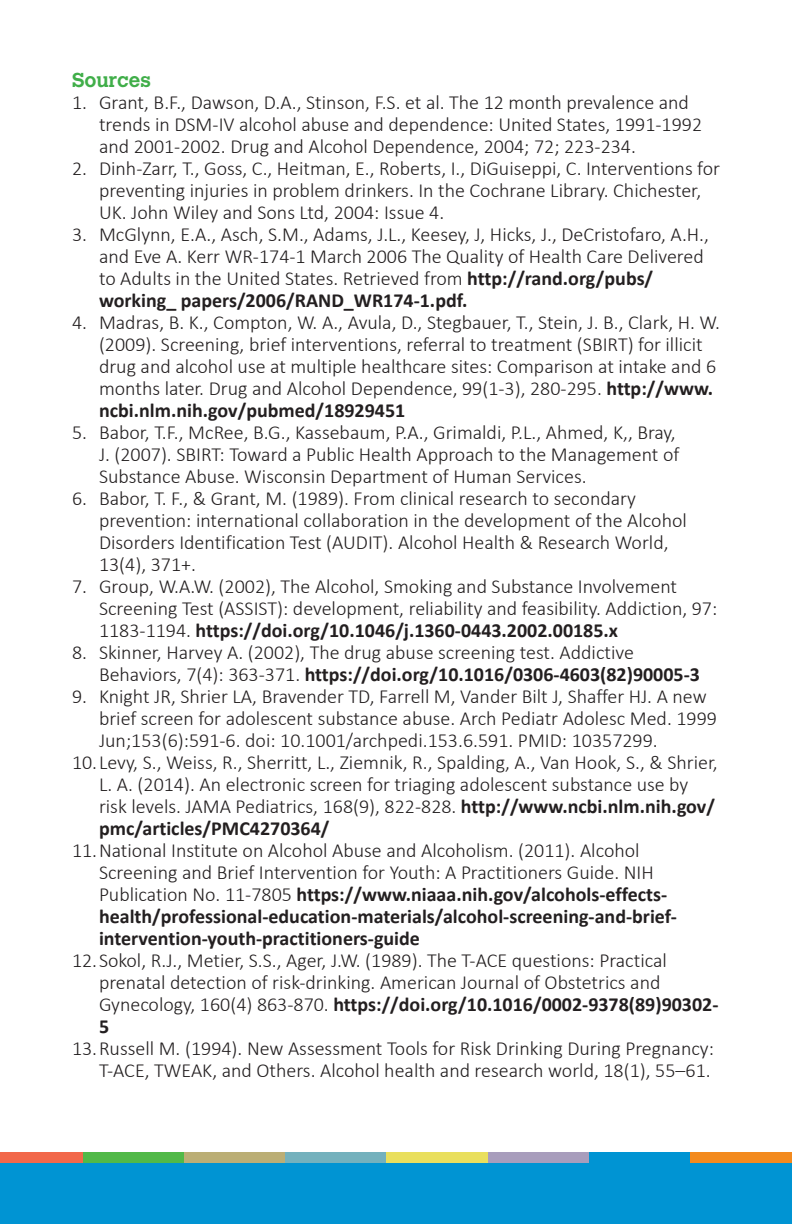
<style>
.page{position:relative;width:792px;height:1224px;background:#fff}
.page>*{position:absolute;margin:0;border:0;box-sizing:border-box;transform-origin:0 0}
.t1{font:300 20px/22px "Calibri";color:#231f20}
.t2{font:700 20px/22px "Calibri";color:#231f20}
.sub__sub_head{font:700 20px "Calvert MT Std";color:#40ae49}
.s1{font-weight:700}
.s2{font-weight:300}
</style>
<div class="page">
<div style="left:0;top:1152px;width:792px;height:72px;background:#0094d3"></div>
<div style="left:0;top:1152px;width:83px;height:11px;background:#f2684a"></div>
<div style="left:83px;top:1152px;width:101px;height:11px;background:#51b948"></div>
<div style="left:184px;top:1152px;width:102px;height:11px;background:#bbae75"></div>
<div style="left:286px;top:1152px;width:101px;height:11px;background:#74b1bd"></div>
<div style="left:387px;top:1152px;width:101px;height:11px;background:#e9df5d"></div>
<div style="left:488px;top:1152px;width:101px;height:11px;background:#a89dbc"></div>
<div style="left:690px;top:1152px;width:102px;height:11px;background:#f38a1e"></div>
<p class="sub__sub_head" style="left:72px;top:67px;width:80px">Sources</p>
<p class="t1" style="left:99px;top:91px;width:605px;text-indent:-27px">1. Grant, B.F., Dawson, D.A., Stinson, F.S. et al. The 12 month prevalence and trends in DSM-IV alcohol abuse and dependence: United States, 1991-1992 and 2001-2002. Drug and Alcohol Dependence, 2004; 72; 223-234.</p>
<p class="t1" style="left:99px;top:157px;width:623px;text-indent:-27px">2. Dinh-Zarr, T., Goss, C., Heitman, E., Roberts, I., DiGuiseppi, C. Interventions for preventing injuries in problem drinkers. In the Cochrane Library. Chichester,<br>UK. John Wiley and Sons Ltd, 2004: Issue 4.</p>
<p class="t1" style="left:99px;top:223px;width:612px;text-indent:-27px">3. McGlynn, E.A., Asch, S.M., Adams, J.L., Keesey, J, Hicks, J., DeCristofaro, A.H., and Eve A. Kerr WR-174-1 March 2006 The Quality of Health Care Delivered to Adults in the United States. Retrieved from <span class="s1">http://rand.org/pubs/ working_ papers/2006/RAND_WR174-1.pdf.</span></p>
<p class="t1" style="left:99px;top:311px;width:622px;text-indent:-27px">4. Madras, B. K., Compton, W. A., Avula, D., Stegbauer, T., Stein, J. B., Clark, H. W. (2009). Screening, brief interventions, referral to treatment (SBIRT) for illicit drug and alcohol use at multiple healthcare sites: Comparison at intake and 6 months later. Drug and Alcohol Dependence, 99(1-3), 280-295. <span class="s1">http://www. ncbi.nlm.nih.gov/pubmed/18929451</span></p>
<p class="t1" style="left:99px;top:421px;width:582px;text-indent:-27px">5. Babor, T.F., McRee, B.G., Kassebaum, P.A., Grimaldi, P.L., Ahmed, K,, Bray,<br>J. (2007). SBIRT: Toward a Public Health Approach to the Management of<br>Substance Abuse. Wisconsin Department of Human Services.</p>
<p class="t1" style="left:99px;top:487px;width:589px;text-indent:-27px">6. Babor, T. F., &amp; Grant, M. (1989). From clinical research to secondary prevention: international collaboration in the development of the Alcohol Disorders Identification Test (AUDIT). Alcohol Health &amp; Research World, 13(4), 371+.</p>
<p class="t1" style="left:99px;top:575px;width:620px;text-indent:-27px">7. Group, W.A.W. (2002), The Alcohol, Smoking and Substance Involvement<br>Screening Test (ASSIST): development, reliability and feasibility. Addiction, 97:<br>1183-1194. <span class="s1">https://doi.org/10.1046/j.1360-0443.2002.00185.x</span></p>
<p class="t1" style="left:99px;top:641px;width:602px;text-indent:-27px">8. Skinner, Harvey A. (2002), The drug abuse screening test. Addictive<br>Behaviors, 7(4): 363-371. <span class="s1">https://doi.org/10.1016/0306-4603(82)90005-3</span></p>
<p class="t1" style="left:99px;top:685px;width:620px;text-indent:-27px">9. Knight JR, Shrier LA, Bravender TD, Farrell M, Vander Bilt J, Shaffer HJ. A new brief screen for adolescent substance abuse. Arch Pediatr Adolesc Med. 1999<br>Jun;153(6):591-6. doi: 10.1001/archpedi.153.6.591. PMID: 10357299.</p>
<p class="t1" style="left:99px;top:751px;width:620px;text-indent:-27px">10.Levy, S., Weiss, R., Sherritt, L., Ziemnik, R., Spalding, A., Van Hook, S., &amp; Shrier, L. A. (2014). An electronic screen for triaging adolescent substance use by risk levels. JAMA Pediatrics, 168(9), 822-828. <span class="s1">http://www.ncbi.nlm.nih.gov/ pmc/articles/PMC4270364/</span></p>
<p class="t2" style="left:99px;top:838px;width:579px;text-indent:-27px"><span class="s2">11.National Institute on Alcohol Abuse and Alcoholism. (2011). Alcohol Screening and Brief Intervention for Youth: A Practitioners Guide. NIH Publication No. 11-7805</span> https://www.niaaa.nih.gov/alcohols-effects&shy;health/professional-education-materials/alcohol-screening-and-brief&shy;intervention-youth-practitioners-guide</p>
<p class="t1" style="left:99px;top:949px;width:621px;text-indent:-27px">12.Sokol, R.J., Metier, S.S., Ager, J.W. (1989). The T-ACE questions: Practical prenatal detection of risk-drinking. American Journal of Obstetrics and Gynecology, 160(4) 863-870. <span class="s1">https://doi.org/10.1016/0002-9378(89)90302- 5</span></p>
<p class="t1" style="left:72px;top:1037px;width:644px;text-align:right">13.Russell M. (1994). New Assessment Tools for Risk Drinking During Pregnancy:<br>T-ACE, TWEAK, and Others. Alcohol health and research world, 18(1), 55–61.</p>
</div>
